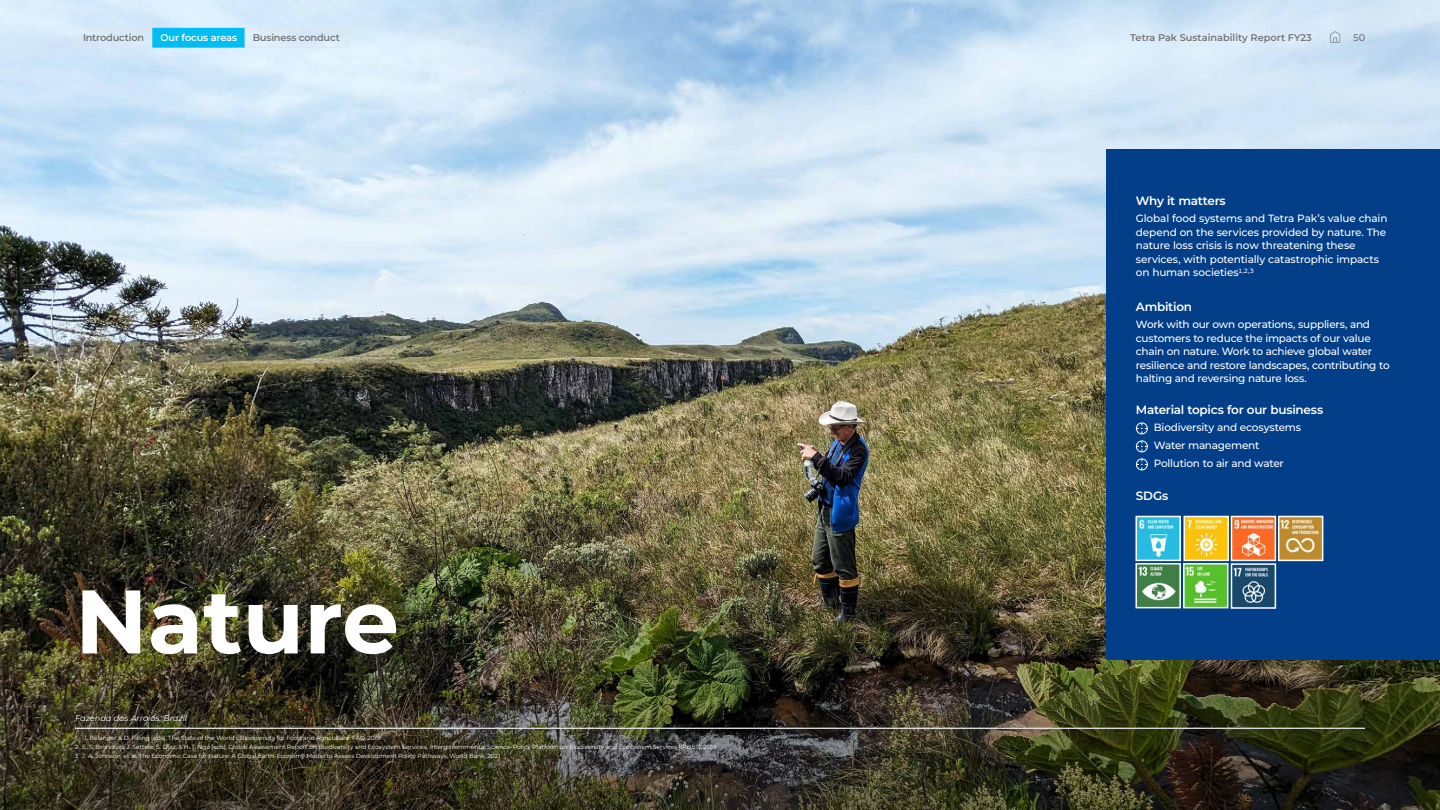
<style>
.page{position:relative;width:1440px;height:810px;background:#fff}
.page>*{position:absolute;margin:0;border:0;box-sizing:border-box;transform-origin:0 0}
.t1{font:700 90px "Montserrat";color:#fff}
.t2{font:600 12px "Montserrat";letter-spacing:-.02em;color:#fff}
.t3{font:500 10.5px/13.5px "Montserrat";letter-spacing:-.02em;color:#fff}
.t4{font:600 9.75px "Montserrat";letter-spacing:-.01em;color:#777}
.t5{font:600 9.75px "Montserrat";letter-spacing:-.015em;color:#fff}
.t6{font:500 9.75px "Montserrat";color:#777}
.t7{font:italic 8.25px "Montserrat";color:#fff}
.t8{font:6px/9px "Montserrat";letter-spacing:-.005em;color:#fff}
</style>
<div class="page">
<img style="left:0;top:0;width:1440px;height:475px">
<img style="left:0;top:475px;width:1440px;height:335px">
<div style="left:1106px;top:149px;width:334px;height:511px;background:#023f88"></div>
<svg style="left:1136px;top:422px;width:12px;height:12px"></svg>
<svg style="left:1136px;top:440px;width:12px;height:12px"></svg>
<svg style="left:1136px;top:458px;width:12px;height:12px"></svg>
<img style="left:1139px;top:566px;width:39px;height:39px">
<div style="left:1136px;top:563px;width:45px;height:45px;border:2px solid #fff"></div>
<img style="left:1186px;top:566px;width:39px;height:39px">
<div style="left:1183px;top:563px;width:45px;height:45px;border:2px solid #fff"></div>
<img style="left:1234px;top:566px;width:39px;height:40px">
<div style="left:1231px;top:563px;width:45px;height:46px;border:2px solid #fff"></div>
<img style="left:1139px;top:519px;width:39px;height:39px">
<div style="left:1136px;top:516px;width:45px;height:45px;border:2px solid #fff"></div>
<img style="left:1187px;top:519px;width:39px;height:39px">
<div style="left:1184px;top:516px;width:45px;height:45px;border:2px solid #fff"></div>
<img style="left:1234px;top:519px;width:39px;height:39px">
<div style="left:1231px;top:516px;width:45px;height:45px;border:2px solid #fff"></div>
<img style="left:1281px;top:519px;width:39px;height:39px">
<div style="left:1278px;top:516px;width:45px;height:45px;border:2px solid #fff"></div>
<svg style="left:1330px;top:31px;width:10px;height:12px"></svg>
<hr style="left:75px;top:728px;width:1290px;height:1px;background:#fff">
<svg style="left:74px;top:28px;width:274px;height:20px"></svg>
<p class="t4" style="left:83px;top:31px;width:63px">Introduction</p>
<p class="t5" style="left:161px;top:31px;width:78px">Our focus areas</p>
<p class="t4" style="left:253px;top:31px;width:89px">Business conduct</p>
<h1 class="t1" style="left:75px;top:557px;width:325px">Nature</h1>
<p class="t7" style="left:75px;top:712px;width:114px">Fazenda dos Arroios, Brazil</p>
<p class="t8" style="left:75px;top:733px;width:643px">1 J. Bélanger &amp; D. Pilling (eds), The State of the World’s Biodiversity for Food and Agriculture, FAO, 2019<br>2 E. S. Brondízio, J. Settele, S. Díaz, &amp; H. T. Ngo (eds), Global Assessment Report on Biodiversity and Ecosystem Services, Intergovernmental Science-Policy Platform on Biodiversity and Ecosystem Services (IPBES), 2019<br>3 J. A. Johnson, et al. The Economic Case for Nature: A Global Earth-Economy Model to Assess Development Policy Pathways, World Bank, 2021</p>
<p class="t4" style="left:1130px;top:31px;width:183px">Tetra Pak Sustainability Report FY23</p>
<p class="t6" style="left:1353px;top:31px;width:14px">50</p>
<p class="t2" style="left:1136px;top:192px;width:91px">Why it matters</p>
<p class="t3" style="left:1136px;top:211px;width:253px">Global food systems and Tetra Pak’s value chain depend on the services provided by nature. The nature loss crisis is now threatening these services, with potentially catastrophic impacts on human societies<sup>1,2,3</sup></p>
<p class="t2" style="left:1136px;top:298px;width:58px">Ambition</p>
<p class="t3" style="left:1136px;top:317px;width:255px">Work with our own operations, suppliers, and customers to reduce the impacts of our value chain on nature. Work to achieve global water resilience and restore landscapes, contributing to halting and reversing nature loss.</p>
<p class="t2" style="left:1136px;top:401px;width:189px">Material topics for our business</p>
<p class="t3" style="left:1154px;top:418px;width:149px;line-height:18px">Biodiversity and ecosystems<br>Water management<br>Pollution to air and water</p>
<p class="t2" style="left:1136px;top:488px;width:34px">SDGs</p>
</div>
